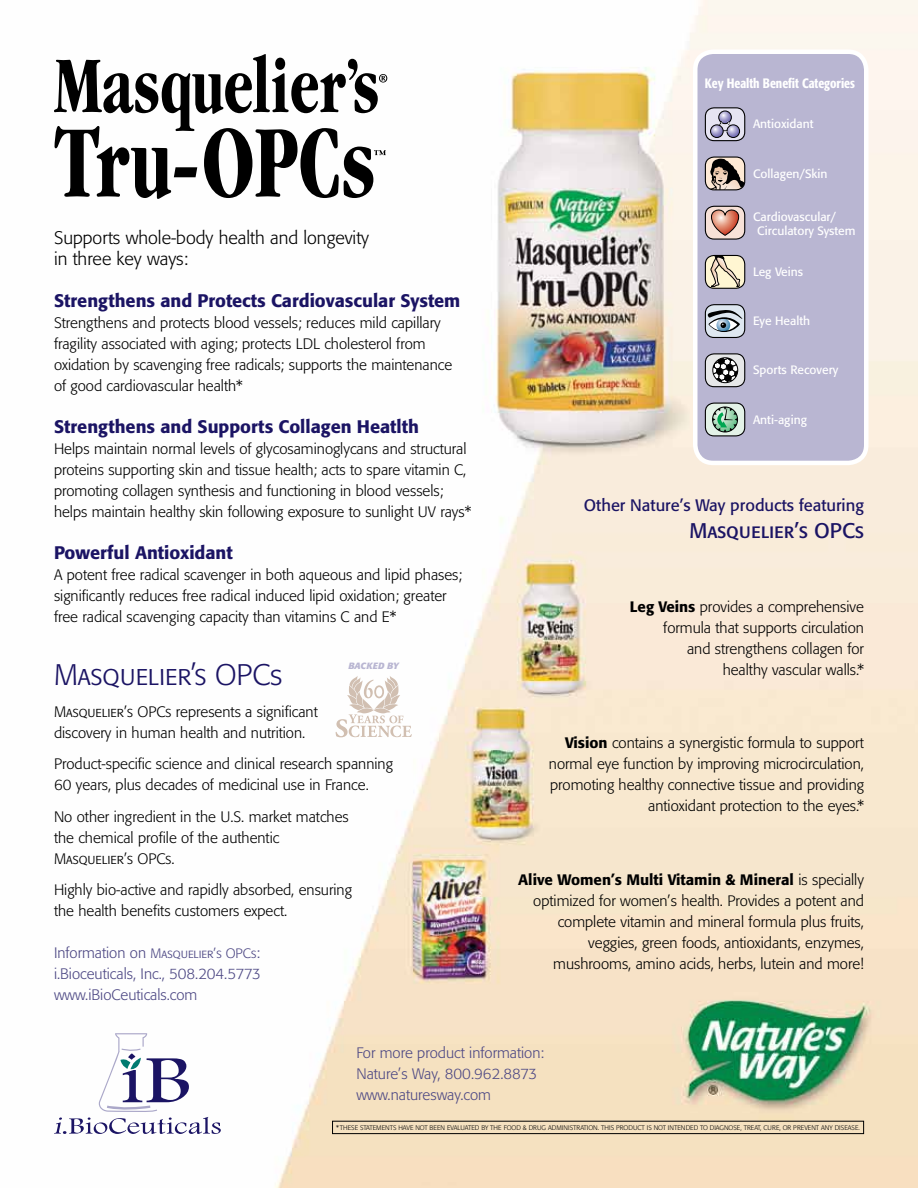
<style>
.page{position:relative;width:918px;height:1188px;background:#fff}
.page>*{position:absolute;margin:0;border:0;box-sizing:border-box;transform-origin:0 0}
.t1{font:29.55px "Formata Light Expert";color:#1b1464}
.t2{font:21px "Formata Regular Expert";color:#1b1464}
.t3{font:500 18px "Formata";color:#1b1464}
.t4{font:300 18px/21px "Formata";color:#000}
.t5{font:16.5px "Formata";color:#1b1464}
.t6{font:300 15px/21px "Formata";color:#000}
.t7{font:300 15px/21px "Formata";color:#4d4884;text-align:justify}
.t8{font:15px "Formata Light Expert";color:#000}
.t9{font:500 condensed 13.5px "Formata";color:#fff;scale:.95 1}
.t10{font:12px "Formata";color:#fff}
.t11{font:italic 700 9px "Formata";letter-spacing:.01em;color:#b9b6d2}
.t12{font:300 6.6px "Formata";color:#000}
.s1{font-family:"Formata";font-weight:300}
.s2{font-family:"Formata Light Expert";font-weight:400}
.s3{font-size:13.5px}
.s4{font-family:"Formata Light Expert";font-weight:400;font-size:13.5px}
.s5{font-family:"Formata"}
.s6{font-weight:500}
</style>
<div class="page">
<img style="left:275px;top:0;width:643px;height:1188px">
<div style="left:695px;top:52px;width:171px;height:411px;background:#b9b6d2;border-radius:18px"></div>
<div style="left:693px;top:50px;width:175px;height:415px;border:4px solid #fff;border-radius:18px"></div>
<div style="left:705px;top:108px;width:40px;height:33px;background:#e6e4f2;border-radius:9px"></div>
<div style="left:705px;top:107px;width:40px;height:34px;border:1px solid #000;border-radius:9px"></div>
<div style="left:727px;top:125px;width:13px;height:13px;border:1px solid #000;border-radius:50%"></div>
<svg style="left:711px;top:111px;width:29px;height:26px"></svg>
<div style="left:710px;top:125px;width:13px;height:13px;border:1px solid #000;border-radius:50%"></div>
<svg style="left:705px;top:159px;width:40px;height:31px"></svg>
<div style="left:705px;top:157px;width:40px;height:33px;border:1px solid #000;border-radius:9px"></div>
<div style="left:705px;top:206px;width:40px;height:33px;background:#f7e1d7;border-radius:9px"></div>
<div style="left:705px;top:206px;width:40px;height:34px;border:1px solid #000;border-radius:9px"></div>
<svg style="left:711px;top:207px;width:28px;height:29px"></svg>
<div style="left:705px;top:255px;width:40px;height:33px;background:#fff6d2;border-radius:9px"></div>
<svg style="left:711px;top:255px;width:29px;height:32px"></svg>
<div style="left:705px;top:255px;width:40px;height:34px;border:1px solid #000;border-radius:9px"></div>
<div style="left:705px;top:305px;width:40px;height:32px;background:#dee7f0;border-radius:9px"></div>
<div style="left:705px;top:304px;width:40px;height:34px;border:1px solid #000;border-radius:9px"></div>
<svg style="left:707px;top:309px;width:37px;height:23px"></svg>
<div style="left:705px;top:354px;width:40px;height:33px;background:#e6e7e8;border-radius:9px"></div>
<div style="left:705px;top:353px;width:40px;height:34px;border:1px solid #000;border-radius:9px"></div>
<svg style="left:713px;top:358px;width:25px;height:25px"></svg>
<div style="left:713px;top:358px;width:25px;height:25px;border:1px solid #000;border-radius:50%"></div>
<div style="left:705px;top:403px;width:40px;height:33px;background:#e3f2e7;border-radius:9px"></div>
<div style="left:705px;top:403px;width:40px;height:33px;border:1px solid #000;border-radius:9px"></div>
<div style="left:712px;top:407px;width:26px;height:25px;border:1px solid #000;border-radius:50%"></div>
<svg style="left:713px;top:407px;width:24px;height:25px"></svg>
<svg style="left:54px;top:1033px;width:167px;height:101px"></svg>
<svg style="left:54px;top:54px;width:333px;height:145px"></svg>
<svg style="left:336px;top:676px;width:76px;height:61px"></svg>
<div style="left:332px;top:1121px;width:532px;height:13px;border:1px solid #000"></div>
<p class="t4" style="left:54px;top:227px;width:317px">Supports whole-body health and longevity in three key ways:</p>
<p class="t3" style="left:54px;top:290px;width:408px">Strengthens and Protects Cardiovascular System</p>
<p class="t6" style="left:54px;top:312px;width:400px">Strengthens and protects blood vessels; reduces mild capillary fragility associated with aging; protects LDL cholesterol from oxidation by scavenging free radicals; supports the maintenance of good cardiovascular health*</p>
<p class="t3" style="left:54px;top:416px;width:367px">Strengthens and Supports Collagen Heatlth</p>
<p class="t6" style="left:54px;top:438px;width:419px">Helps maintain normal levels of glycosaminoglycans and structural proteins supporting skin and tissue health; acts to spare vitamin C, promoting collagen synthesis and functioning in blood vessels; helps maintain healthy skin following exposure to sunlight UV rays*</p>
<p class="t3" style="left:54px;top:542px;width:180px">Powerful Antioxidant</p>
<p class="t6" style="left:54px;top:564px;width:410px">A potent free radical scavenger in both aqueous and lipid phases; significantly reduces free radical induced lipid oxidation; greater free radical scavenging capacity than vitamins C and E*</p>
<h1 class="t1" style="left:54px;top:662px;width:230px"><span class="s1">M</span>asquelier<span class="s1">’</span>s <span class="s1">OPCs</span></h1>
<p class="t6" style="left:54px;top:701px;width:265px">M<span class="s2">asquelier</span>’<span class="s2">s</span> OPC<span class="s2">s</span> represents a significant discovery in human health and nutrition.</p>
<p class="t6" style="left:54px;top:753px;width:340px">Product-specific science and clinical research spanning<br>60 years, plus decades of medicinal use in France.</p>
<p class="t6" style="left:54px;top:806px;width:296px">No other ingredient in the U.S. market matches the chemical profile of the authentic</p>
<p class="t8" style="left:54px;top:852px;width:122px"><span class="s1">M</span>asquelier<span class="s1">’</span>s <span class="s1">OPC</span>s<span class="s1">.</span></p>
<p class="t6" style="left:54px;top:879px;width:299px">Highly bio-active and rapidly absorbed, ensuring the health benefits customers expect.</p>
<p class="t7" style="left:54px;top:942px;width:208px">Information on <span class="s3">M</span><span class="s4">asquelier</span><span class="s3">’</span><span class="s4">s</span> <span class="s3">OPC</span><span class="s4">s</span>: i.Bioceuticals, Inc., 508.204.5773 www.iBioCeuticals.com</p>
<p class="t11" style="left:348px;top:661px;width:52px">BACKED BY</p>
<p class="t9" style="left:705px;top:75px;width:159px">Key Health Benefit Categories</p>
<p class="t10" style="left:753px;top:117px;width:62px">Antioxidant</p>
<p class="t10" style="left:753px;top:166px;width:76px">Collagen/Skin</p>
<p class="t10" style="left:753px;top:210px;width:85px">Cardiovascular/</p>
<p class="t10" style="left:757px;top:223px;width:100px">Circulatory System</p>
<p class="t10" style="left:753px;top:264px;width:52px">Leg Veins</p>
<p class="t10" style="left:753px;top:314px;width:59px">Eye Health</p>
<p class="t10" style="left:753px;top:363px;width:87px">Sports Recovery</p>
<p class="t10" style="left:753px;top:412px;width:56px">Anti-aging</p>
<p class="t5" style="left:584px;top:496px;width:282px">Other Nature’s Way products featuring</p>
<h2 class="t2" style="left:689px;top:521px;width:176px"><span class="s5">M</span>asquelier<span class="s5">’</span>s <span class="s5">OPC</span>s</h2>
<p class="t6" style="left:630px;top:596px;width:236px;text-align:right"><span class="s6">Leg Veins</span> provides a comprehensive formula that supports circulation<br>and strengthens collagen for<br>healthy vascular walls.*</p>
<p class="t6" style="left:549px;top:733px;width:317px;text-align:right"><span class="s6">Vision</span> contains a synergistic formula to support normal eye function by improving microcirculation, promoting healthy connective tissue and providing antioxidant protection to the eyes.*</p>
<p class="t6" style="left:518px;top:869px;width:347px;text-align:right"><span class="s6">Alive Women’s Multi Vitamin &amp; Mineral</span> is specially optimized for women’s health. Provides a potent and complete vitamin and mineral formula plus fruits, veggies, green foods, antioxidants, enzymes, mushrooms, amino acids, herbs, lutein and more!</p>
<p class="t7" style="left:356px;top:1043px;width:189px;text-align:left">For more product information:<br>Nature’s Way, 800.962.8873 www.naturesway.com</p>
<p class="t12" style="left:336px;top:1124px;width:525px">*THESE STATEMENTS HAVE NOT BEEN EVALUATED BY THE FOOD &amp; DRUG ADMINISTRATION. THIS PRODUCT IS NOT INTENDED TO DIAGNOSE, TREAT, CURE, OR PREVENT ANY DISEASE.</p>
</div>
